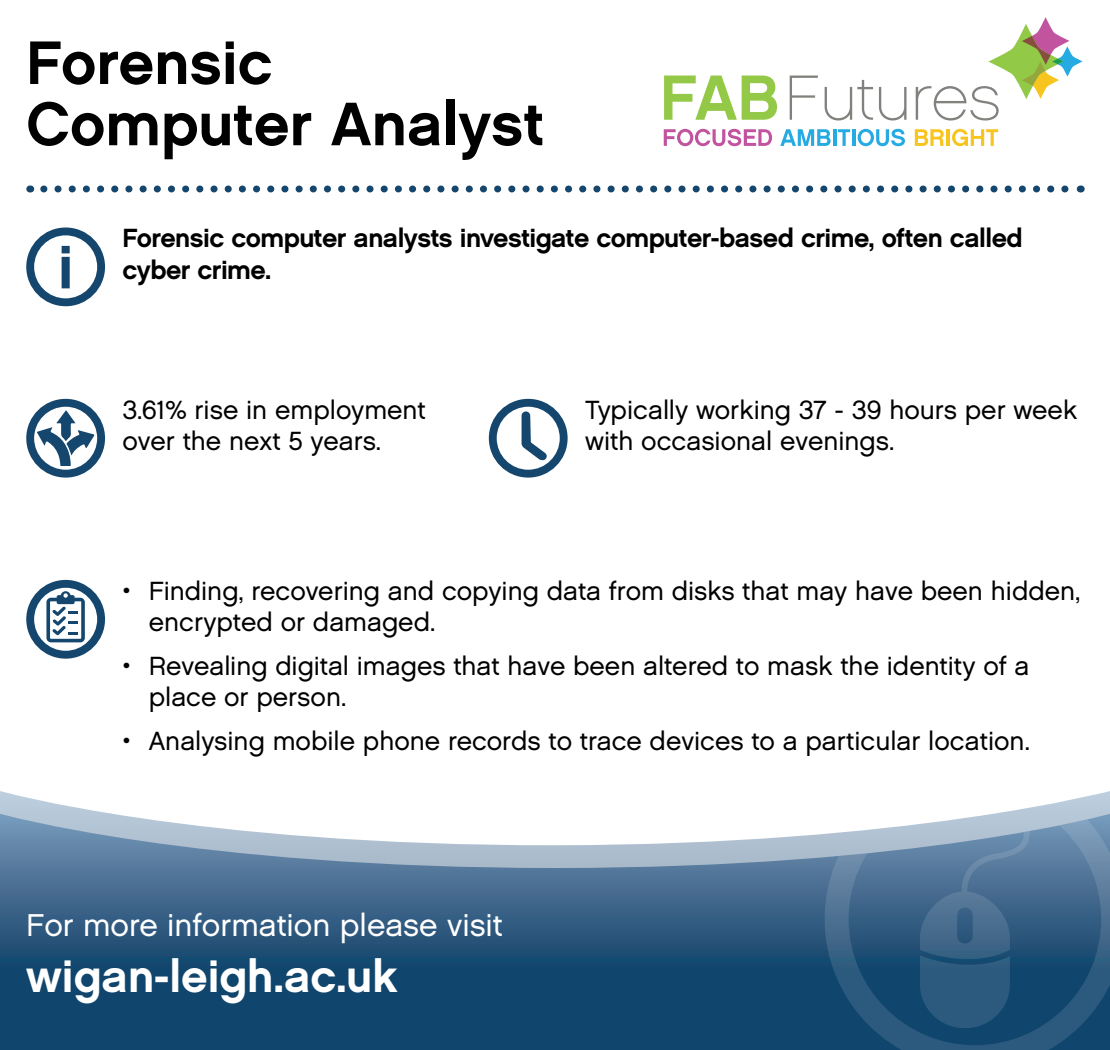
<style>
.page{position:relative;width:1110px;height:1050px;background:#fff}
.page>*{position:absolute;margin:0;border:0;box-sizing:border-box;transform-origin:0 0}
.t1{font:61.25px/61.2px "Chalet New York Nineteen Sixty";color:#000}
.t2{font:45.5px "Chalet New York Nineteen Sixty";color:#fff}
.t3{font:31.5px "Chalet London Nineteen Sixty";color:#fff}
.t4{font:26.25px/31.5px "Chalet London Nineteen Sixty";color:#000}
.t5{font:26.25px/31.5px "Chalet New York Nineteen Sixty";letter-spacing:-.02em;color:#000}
</style>
<div class="page">
<svg style="left:44px;top:186px;width:1025px;height:6px"></svg>
<svg style="left:489px;top:399px;width:78px;height:79px"></svg>
<svg style="left:26px;top:228px;width:79px;height:78px"></svg>
<svg style="left:26px;top:580px;width:79px;height:79px"></svg>
<svg style="left:26px;top:399px;width:79px;height:79px"></svg>
<svg style="left:664px;top:76px;width:113px;height:44px"></svg>
<svg style="left:789px;top:76px;width:28px;height:44px"></svg>
<svg style="left:824px;top:80px;width:49px;height:41px"></svg>
<svg style="left:879px;top:87px;width:27px;height:34px"></svg>
<svg style="left:915px;top:17px;width:167px;height:104px"></svg>
<svg style="left:663px;top:129px;width:109px;height:17px"></svg>
<svg style="left:780px;top:129px;width:50px;height:17px"></svg>
<hr style="left:833px;top:129px;width:3px;height:17px;background:#25abe2">
<svg style="left:838px;top:129px;width:12px;height:17px"></svg>
<hr style="left:852px;top:129px;width:3px;height:17px;background:#25abe2">
<svg style="left:857px;top:129px;width:48px;height:17px"></svg>
<svg style="left:914px;top:129px;width:29px;height:17px"></svg>
<hr style="left:946px;top:129px;width:3px;height:17px;background:#f7c51e">
<svg style="left:952px;top:129px;width:46px;height:17px"></svg>
<svg style="left:0;top:791px;width:1110px;height:23px"></svg>
<svg style="left:0;top:814px;width:824px;height:236px;background:#466e8e"></svg>
<svg style="left:824px;top:814px;width:286px;height:236px;background:#456c8e"></svg>
<p class="t1" style="left:26px;top:31px;width:518px">Forensic<br>Computer Analyst</p>
<p class="t5" style="left:122px;top:222px;width:901px">Forensic computer analysts investigate computer-based crime, often called cyber crime.</p>
<p class="t4" style="left:122px;top:394px;width:304px">3.61% rise in employment over the next 5 years.</p>
<p class="t4" style="left:585px;top:394px;width:493px">Typically working 37 - 39 hours per week with occasional evenings.</p>
<p class="t4" style="left:149px;top:575px;width:933px;text-indent:-26px">• Finding, recovering and copying data from disks that may have been hidden, encrypted or damaged.</p>
<p class="t4" style="left:149px;top:650px;width:882px;text-indent:-26px">• Revealing digital images that have been altered to mask the identity of a place or person.</p>
<p class="t4" style="left:122px;top:725px;width:908px">• Analysing mobile phone records to trace devices to a particular location.</p>
<p class="t3" style="left:26px;top:905px;width:478px">For more information please visit</p>
<p class="t2" style="left:26px;top:947px;width:373px">wigan-leigh.ac.uk</p>
</div>
